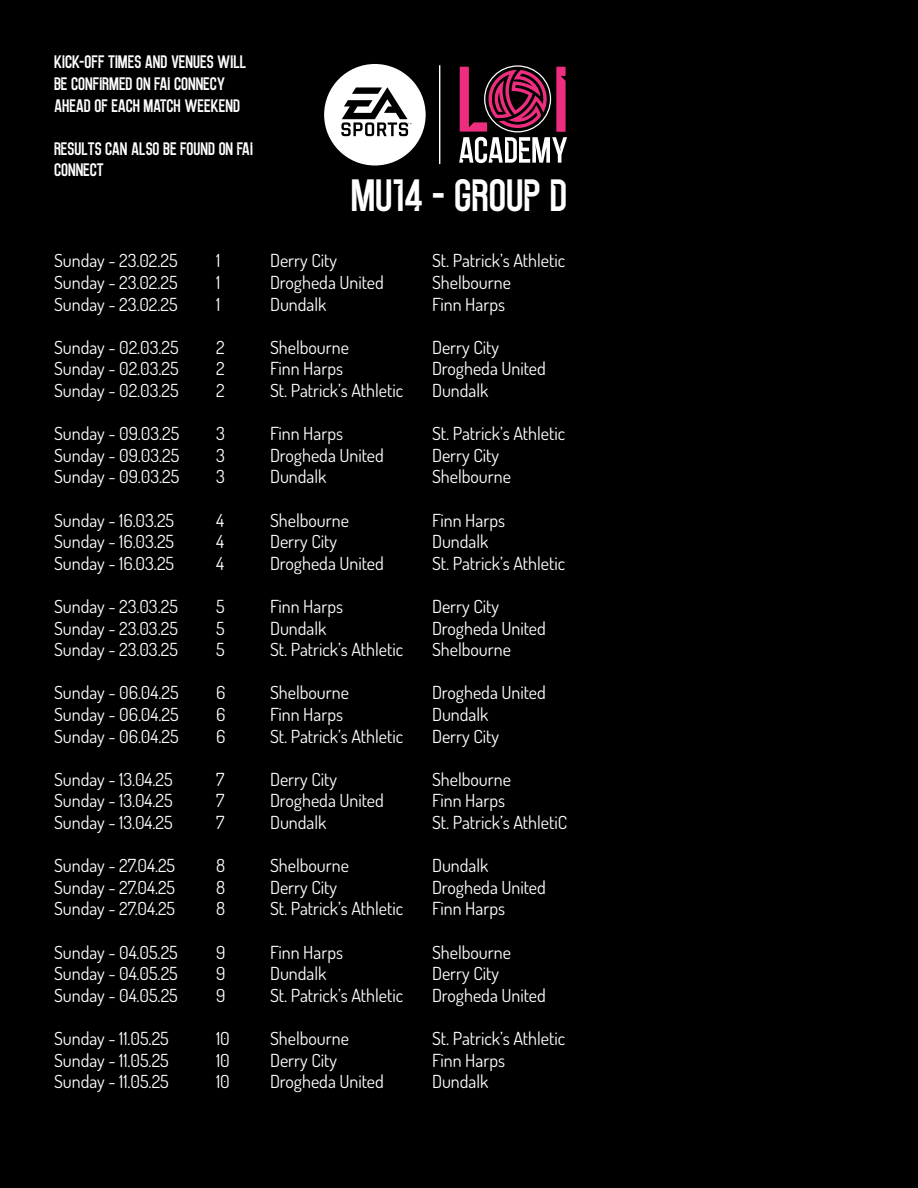
<style>
.page{position:relative;width:918px;height:1188px;background:#000}
.page>*{position:absolute;margin:0;border:0;box-sizing:border-box;transform-origin:0 0}
.t1{font:45px "LOI Condensed 2023";color:#fff}
.t2{font:18px "Dosis";color:#fff}
.t3{font:18px/21.6px "LOI Condensed 2023";color:#fff}
</style>
<div class="page">
<hr style="left:439px;top:65px;width:1px;height:99px;background:#fff">
<svg style="left:459px;top:65px;width:108px;height:98px"></svg>
<div style="left:324px;top:64px;width:102px;height:102px;background:#fff;border-radius:50%"></div>
<svg style="left:341px;top:87px;width:70px;height:49px"></svg>
<p class="t3" style="left:54px;top:51px;width:194px">KICK-OFF TIMES AND VENUES WILL<br>BE CONFIRMED ON FAI CONNECY<br>AHEAD OF EACH MATCH WEEKEND</p>
<p class="t3" style="left:54px;top:138px;width:194px">RESULTS CAN ALSO BE FOUND ON FAI<br>CONNECT</p>
<p class="t1" style="left:351px;top:171px;width:218px">MU14 - GROUP D</p>
<p class="t2" style="left:54px;top:248px;width:125px">Sunday - 23.02.25</p>
<p class="t2" style="left:216px;top:248px;width:6px">1</p>
<p class="t2" style="left:270px;top:248px;width:69px">Derry City</p>
<p class="t2" style="left:432px;top:248px;width:135px">St. Patrick’s Athletic</p>
<p class="t2" style="left:54px;top:270px;width:125px">Sunday - 23.02.25</p>
<p class="t2" style="left:216px;top:270px;width:6px">1</p>
<p class="t2" style="left:270px;top:270px;width:115px">Drogheda United</p>
<p class="t2" style="left:432px;top:270px;width:80px">Shelbourne</p>
<p class="t2" style="left:54px;top:291px;width:125px">Sunday - 23.02.25</p>
<p class="t2" style="left:216px;top:291px;width:6px">1</p>
<p class="t2" style="left:270px;top:291px;width:58px">Dundalk</p>
<p class="t2" style="left:432px;top:291px;width:75px">Finn Harps</p>
<p class="t2" style="left:54px;top:335px;width:126px">Sunday - 02.03.25</p>
<p class="t2" style="left:216px;top:335px;width:10px">2</p>
<p class="t2" style="left:270px;top:335px;width:80px">Shelbourne</p>
<p class="t2" style="left:432px;top:335px;width:69px">Derry City</p>
<p class="t2" style="left:54px;top:356px;width:126px">Sunday - 02.03.25</p>
<p class="t2" style="left:216px;top:356px;width:10px">2</p>
<p class="t2" style="left:270px;top:356px;width:75px">Finn Harps</p>
<p class="t2" style="left:432px;top:356px;width:115px">Drogheda United</p>
<p class="t2" style="left:54px;top:378px;width:126px">Sunday - 02.03.25</p>
<p class="t2" style="left:216px;top:378px;width:10px">2</p>
<p class="t2" style="left:270px;top:378px;width:135px">St. Patrick’s Athletic</p>
<p class="t2" style="left:432px;top:378px;width:58px">Dundalk</p>
<p class="t2" style="left:54px;top:421px;width:127px">Sunday - 09.03.25</p>
<p class="t2" style="left:216px;top:421px;width:10px">3</p>
<p class="t2" style="left:270px;top:421px;width:75px">Finn Harps</p>
<p class="t2" style="left:432px;top:421px;width:135px">St. Patrick’s Athletic</p>
<p class="t2" style="left:54px;top:443px;width:127px">Sunday - 09.03.25</p>
<p class="t2" style="left:216px;top:443px;width:10px">3</p>
<p class="t2" style="left:270px;top:443px;width:115px">Drogheda United</p>
<p class="t2" style="left:432px;top:443px;width:69px">Derry City</p>
<p class="t2" style="left:54px;top:464px;width:127px">Sunday - 09.03.25</p>
<p class="t2" style="left:216px;top:464px;width:10px">3</p>
<p class="t2" style="left:270px;top:464px;width:58px">Dundalk</p>
<p class="t2" style="left:432px;top:464px;width:80px">Shelbourne</p>
<p class="t2" style="left:54px;top:507px;width:122px">Sunday - 16.03.25</p>
<p class="t2" style="left:216px;top:507px;width:9px">4</p>
<p class="t2" style="left:270px;top:507px;width:80px">Shelbourne</p>
<p class="t2" style="left:432px;top:507px;width:75px">Finn Harps</p>
<p class="t2" style="left:54px;top:529px;width:122px">Sunday - 16.03.25</p>
<p class="t2" style="left:216px;top:529px;width:9px">4</p>
<p class="t2" style="left:270px;top:529px;width:69px">Derry City</p>
<p class="t2" style="left:432px;top:529px;width:58px">Dundalk</p>
<p class="t2" style="left:54px;top:551px;width:122px">Sunday - 16.03.25</p>
<p class="t2" style="left:216px;top:551px;width:9px">4</p>
<p class="t2" style="left:270px;top:551px;width:115px">Drogheda United</p>
<p class="t2" style="left:432px;top:551px;width:135px">St. Patrick’s Athletic</p>
<p class="t2" style="left:54px;top:594px;width:125px">Sunday - 23.03.25</p>
<p class="t2" style="left:216px;top:594px;width:10px">5</p>
<p class="t2" style="left:270px;top:594px;width:75px">Finn Harps</p>
<p class="t2" style="left:432px;top:594px;width:69px">Derry City</p>
<p class="t2" style="left:54px;top:615px;width:125px">Sunday - 23.03.25</p>
<p class="t2" style="left:216px;top:615px;width:10px">5</p>
<p class="t2" style="left:270px;top:615px;width:58px">Dundalk</p>
<p class="t2" style="left:432px;top:615px;width:115px">Drogheda United</p>
<p class="t2" style="left:54px;top:637px;width:125px">Sunday - 23.03.25</p>
<p class="t2" style="left:216px;top:637px;width:10px">5</p>
<p class="t2" style="left:270px;top:637px;width:135px">St. Patrick’s Athletic</p>
<p class="t2" style="left:432px;top:637px;width:80px">Shelbourne</p>
<p class="t2" style="left:54px;top:680px;width:126px">Sunday - 06.04.25</p>
<p class="t2" style="left:216px;top:680px;width:11px">6</p>
<p class="t2" style="left:270px;top:680px;width:80px">Shelbourne</p>
<p class="t2" style="left:432px;top:680px;width:115px">Drogheda United</p>
<p class="t2" style="left:54px;top:702px;width:126px">Sunday - 06.04.25</p>
<p class="t2" style="left:216px;top:702px;width:11px">6</p>
<p class="t2" style="left:270px;top:702px;width:75px">Finn Harps</p>
<p class="t2" style="left:432px;top:702px;width:58px">Dundalk</p>
<p class="t2" style="left:54px;top:723px;width:126px">Sunday - 06.04.25</p>
<p class="t2" style="left:216px;top:723px;width:11px">6</p>
<p class="t2" style="left:270px;top:723px;width:135px">St. Patrick’s Athletic</p>
<p class="t2" style="left:432px;top:723px;width:69px">Derry City</p>
<p class="t2" style="left:54px;top:767px;width:120px">Sunday - 13.04.25</p>
<p class="t2" style="left:216px;top:767px;width:10px">7</p>
<p class="t2" style="left:270px;top:767px;width:69px">Derry City</p>
<p class="t2" style="left:432px;top:767px;width:80px">Shelbourne</p>
<p class="t2" style="left:54px;top:788px;width:120px">Sunday - 13.04.25</p>
<p class="t2" style="left:216px;top:788px;width:10px">7</p>
<p class="t2" style="left:270px;top:788px;width:115px">Drogheda United</p>
<p class="t2" style="left:432px;top:788px;width:75px">Finn Harps</p>
<p class="t2" style="left:54px;top:810px;width:120px">Sunday - 13.04.25</p>
<p class="t2" style="left:216px;top:810px;width:10px">7</p>
<p class="t2" style="left:270px;top:810px;width:58px">Dundalk</p>
<p class="t2" style="left:432px;top:810px;width:137px">St. Patrick’s AthletiC</p>
<p class="t2" style="left:54px;top:853px;width:123px">Sunday - 27.04.25</p>
<p class="t2" style="left:216px;top:853px;width:11px">8</p>
<p class="t2" style="left:270px;top:853px;width:80px">Shelbourne</p>
<p class="t2" style="left:432px;top:853px;width:58px">Dundalk</p>
<p class="t2" style="left:54px;top:875px;width:123px">Sunday - 27.04.25</p>
<p class="t2" style="left:216px;top:875px;width:11px">8</p>
<p class="t2" style="left:270px;top:875px;width:69px">Derry City</p>
<p class="t2" style="left:432px;top:875px;width:115px">Drogheda United</p>
<p class="t2" style="left:54px;top:896px;width:123px">Sunday - 27.04.25</p>
<p class="t2" style="left:216px;top:896px;width:11px">8</p>
<p class="t2" style="left:270px;top:896px;width:135px">St. Patrick’s Athletic</p>
<p class="t2" style="left:432px;top:896px;width:75px">Finn Harps</p>
<p class="t2" style="left:54px;top:939px;width:125px">Sunday - 04.05.25</p>
<p class="t2" style="left:216px;top:939px;width:11px">9</p>
<p class="t2" style="left:270px;top:939px;width:75px">Finn Harps</p>
<p class="t2" style="left:432px;top:939px;width:80px">Shelbourne</p>
<p class="t2" style="left:54px;top:961px;width:125px">Sunday - 04.05.25</p>
<p class="t2" style="left:216px;top:961px;width:11px">9</p>
<p class="t2" style="left:270px;top:961px;width:58px">Dundalk</p>
<p class="t2" style="left:432px;top:961px;width:69px">Derry City</p>
<p class="t2" style="left:54px;top:983px;width:125px">Sunday - 04.05.25</p>
<p class="t2" style="left:216px;top:983px;width:11px">9</p>
<p class="t2" style="left:270px;top:983px;width:135px">St. Patrick’s Athletic</p>
<p class="t2" style="left:432px;top:983px;width:115px">Drogheda United</p>
<p class="t2" style="left:54px;top:1026px;width:116px">Sunday - 11.05.25</p>
<p class="t2" style="left:216px;top:1026px;width:15px">10</p>
<p class="t2" style="left:270px;top:1026px;width:80px">Shelbourne</p>
<p class="t2" style="left:432px;top:1026px;width:135px">St. Patrick’s Athletic</p>
<p class="t2" style="left:54px;top:1047px;width:116px">Sunday - 11.05.25</p>
<p class="t2" style="left:216px;top:1047px;width:15px">10</p>
<p class="t2" style="left:270px;top:1047px;width:69px">Derry City</p>
<p class="t2" style="left:432px;top:1047px;width:75px">Finn Harps</p>
<p class="t2" style="left:54px;top:1069px;width:116px">Sunday - 11.05.25</p>
<p class="t2" style="left:216px;top:1069px;width:15px">10</p>
<p class="t2" style="left:270px;top:1069px;width:115px">Drogheda United</p>
<p class="t2" style="left:432px;top:1069px;width:58px">Dundalk</p>
</div>
